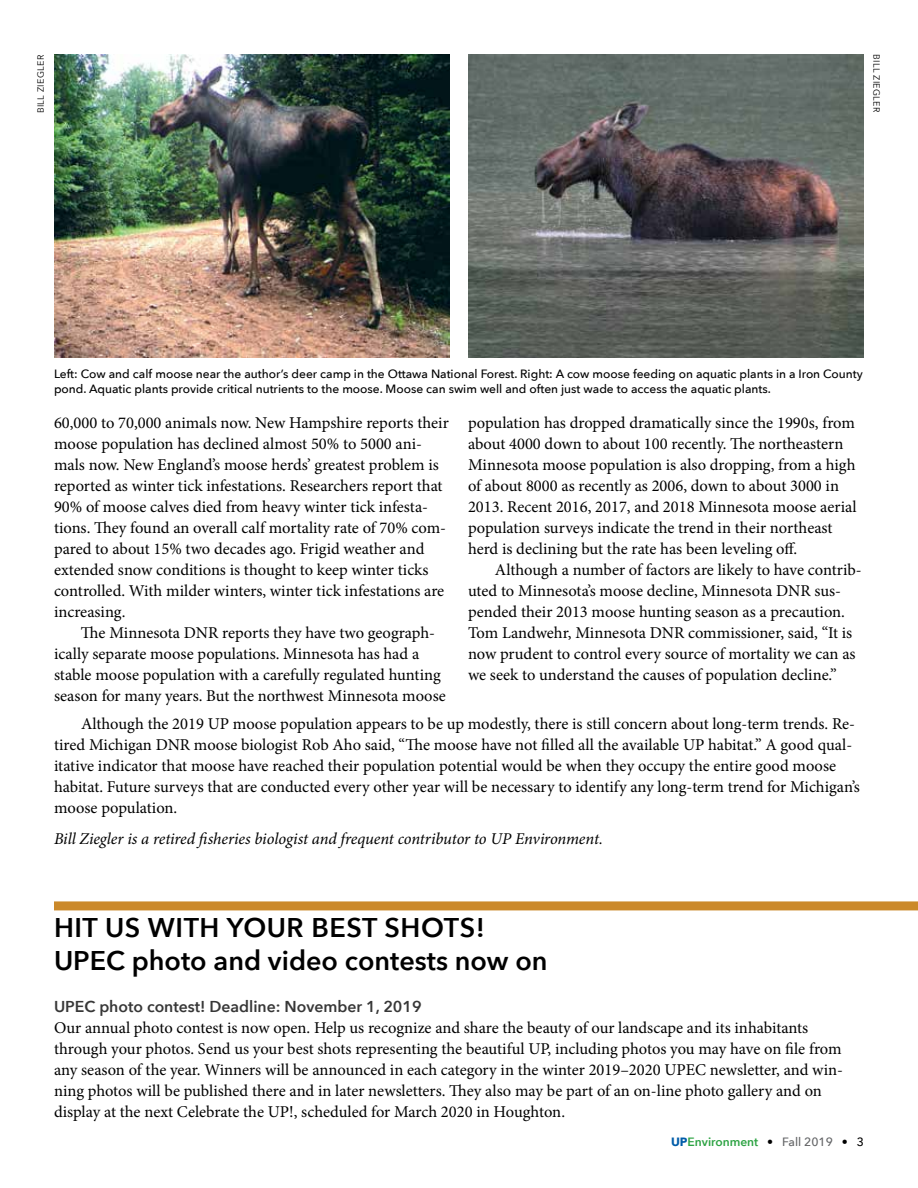
<style>
.page{position:relative;width:918px;height:1188px;background:#fff}
.page>*{position:absolute;margin:0;border:0;box-sizing:border-box;transform-origin:0 0}
.t1{font:600 27px/32.4px "Avenir Next";letter-spacing:.01em;color:#000}
.t2{font:16.5px/21px "Minion Pro";color:#000}
.t3{font:italic 16.5px "Minion Pro";letter-spacing:-.01em;color:#000}
.t4{font:600 15.75px "Avenir Next";color:#373737}
.t5{font:500 12px/15px "Avenir Next";color:#000}
.t6{font:600 12px "Avenir Next";color:#2da343}
.t7{font:9px "Avenir Next";letter-spacing:.04em;color:#000}
.s1{font-weight:700;color:#005ca9}
.s2{font-weight:500;color:#000}
.s3{font-weight:500;color:#636466}
</style>
<div class="page">
<img style="left:54px;top:54px;width:396px;height:303px">
<img style="left:468px;top:54px;width:396px;height:303px">
<div style="left:54px;top:901px;width:864px;height:9px;background:#cb892a"></div>
<p class="t7" style="left:33px;top:113px;width:60px;rotate:-90deg">BILL Zi egler</p>
<p class="t7" style="left:884px;top:54px;width:59px;rotate:90deg">BILL ZIEGLER</p>
<p class="t5" style="left:54px;top:365px;width:810px">Left: Cow and calf moose near the author’s deer camp in the Ottawa National Forest. Right: A cow moose feeding on aquatic plants in a Iron County pond. Aquatic plants provide critical nutrients to the moose. Moose can swim well and often just wade to access the aquatic plants.</p>
<p class="t2" style="left:54px;top:413px;width:396px">60,000 to 70,000 animals now. New Hampshire reports their moose population has declined almost 50% to 5000 ani&shy;mals now. New England’s moose herds’ greatest problem is reported as winter tick infestations. Researchers report that 90% of moose calves died from heavy winter tick infesta&shy;tions. They found an overall calf mortality rate of 70% com&shy;pared to about 15% two decades ago. Frigid weather and extended snow conditions is thought to keep winter ticks controlled. With milder winters, winter tick infestations are increasing.</p>
<p class="t2" style="left:54px;top:623px;width:393px;text-indent:27px">The Minnesota DNR reports they have two geograph&shy;ically separate moose populations. Minnesota has had a stable moose population with a carefully regulated hunting season for many years. But the northwest Minnesota moose</p>
<p class="t2" style="left:468px;top:413px;width:390px">population has dropped dramatically since the 1990s, from about 4000 down to about 100 recently. The northeastern Minnesota moose population is also dropping, from a high of about 8000 as recently as 2006, down to about 3000 in 2013. Recent 2016, 2017, and 2018 Minnesota moose aerial population surveys indicate the trend in their northeast herd is declining but the rate has been leveling off.</p>
<p class="t2" style="left:468px;top:560px;width:395px;text-indent:27px">Although a number of factors are likely to have contrib&shy;uted to Minnesota’s moose decline, Minnesota DNR sus&shy;pended their 2013 moose hunting season as a precaution.<br>Tom Landwehr, Minnesota DNR commissioner, said, “It is now prudent to control every source of mortality we can as we seek to understand the causes of population decline.”</p>
<p class="t2" style="left:54px;top:713px;width:807px;text-indent:27px">Although the 2019 UP moose population appears to be up modestly, there is still concern about long-term trends. Re&shy;tired Michigan DNR moose biologist Rob Aho said, “The moose have not filled all the available UP habitat.” A good qual&shy;itative indicator that moose have reached their population potential would be when they occupy the entire good moose habitat. Future surveys that are conducted every other year will be necessary to identify any long-term trend for Michigan’s moose population.</p>
<p class="t3" style="left:54px;top:828px;width:550px">Bill Ziegler is a retired fisheries biologist and frequent contributor to UP Environment.</p>
<h1 class="t1" style="left:54px;top:911px;width:495px">H it us with your best shots!<br>UPEC photo and video contests now on</h1>
<p class="t4" style="left:54px;top:993px;width:369px">UPEC photo contest! Deadline: November 1, 2019</p>
<p class="t2" style="left:54px;top:1017px;width:791px">Our annual photo contest is now open. Help us recognize and share the beauty of our landscape and its inhabitants through your photos. Send us your best shots representing the beautiful UP, including photos you may have on file from any season of the year. Winners will be announced in each category in the winter 2019–2020 UPEC newsletter, and win&shy;ning photos will be published there and in later newsletters. They also may be part of an on-line photo gallery and on display at the next Celebrate the UP!, scheduled for March 2020 in Houghton.</p>
<p class="t6" style="left:671px;top:1132px;width:194px"><span class="s1">UP</span>Environment <span class="s2">•</span> <span class="s3">Fall 2019</span> <span class="s2">• 3</span></p>
</div>
